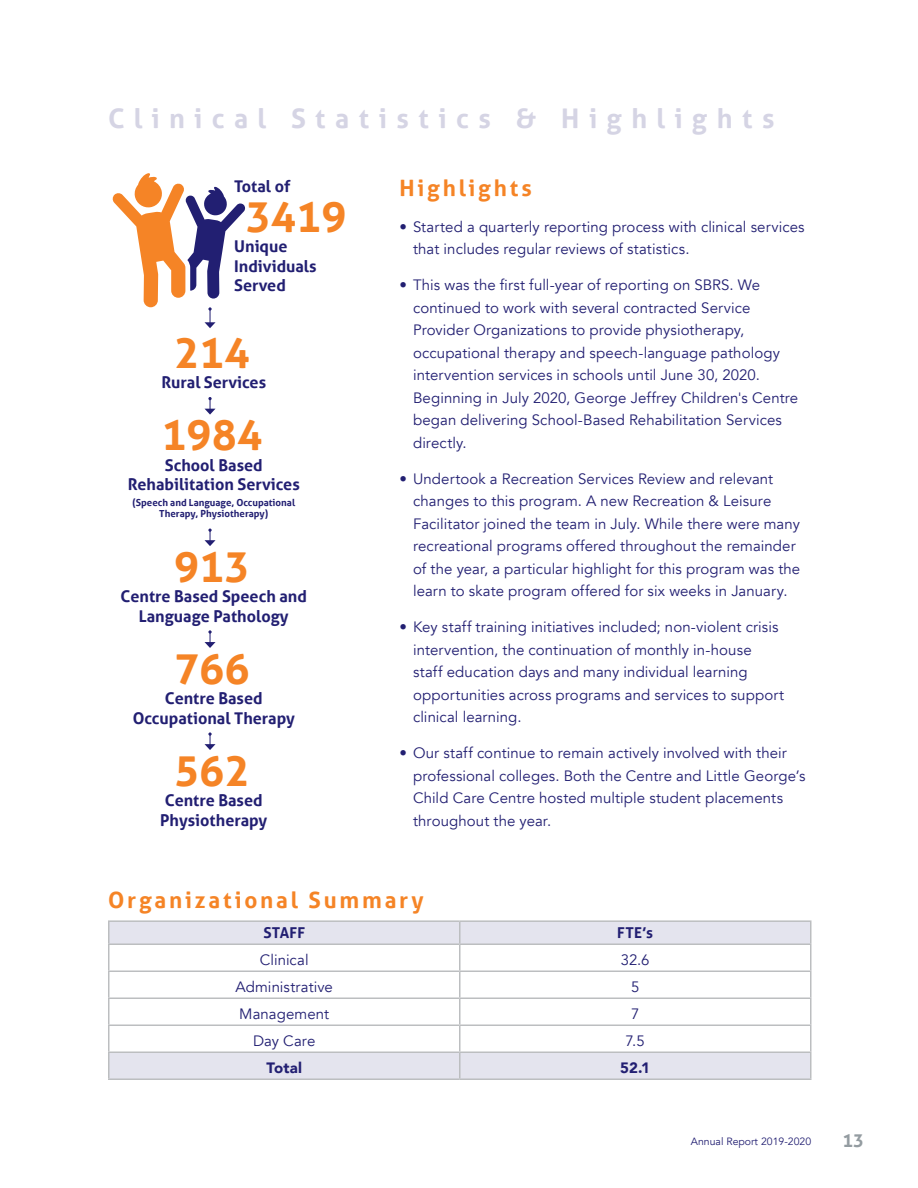
<style>
.page{position:relative;width:918px;height:1188px;background:#fff}
.page>*{position:absolute;margin:0;border:0;box-sizing:border-box;transform-origin:0 0}
.t1{font:700 42.15px/82.3px "Aller";color:#f58426}
.t2{font:700 27px "Aller";letter-spacing:.35em;color:#d5d4e4}
.t3{font:700 22.5px "Aller";letter-spacing:.125em;color:#f58426}
.t4{font:700 18px "Aller";color:#949ca1}
.t5{font:700 16.2px/19.4px "Aller";color:#221f72;text-align:center}
.t6{font:15px/22.5px "Avenir";letter-spacing:.005em;color:#221f72}
.t7{font:700 15px "Aller";letter-spacing:.015em;color:#221f72}
.t8{font:900 15px "Avenir";letter-spacing:.01em;color:#221f72}
.t9{font:10.5px "Avenir";color:#221f72}
.t10{font:700 9.75px/11.7px "Aller";color:#221f72;text-align:center}
</style>
<div class="page">
<svg style="left:205px;top:397px;width:11px;height:18px"></svg>
<svg style="left:205px;top:529px;width:11px;height:17px"></svg>
<svg style="left:205px;top:630px;width:11px;height:18px"></svg>
<svg style="left:205px;top:732px;width:11px;height:18px"></svg>
<svg style="left:112px;top:173px;width:133px;height:155px"></svg>
<svg style="left:110px;top:922px;width:700px;height:156px"></svg>
<hr style="left:108px;top:920px;width:352px;height:2px;background:#bcbec0">
<hr style="left:108px;top:922px;width:2px;height:22px;background:#bcbec0">
<hr style="left:460px;top:920px;width:352px;height:2px;background:#bcbec0">
<hr style="left:810px;top:922px;width:2px;height:22px;background:#bcbec0">
<hr style="left:108px;top:944px;width:352px;height:1px;background:#bcbec0">
<hr style="left:108px;top:945px;width:2px;height:25px;background:#bcbec0">
<hr style="left:460px;top:944px;width:352px;height:1px;background:#bcbec0">
<hr style="left:810px;top:945px;width:2px;height:25px;background:#bcbec0">
<hr style="left:108px;top:970px;width:352px;height:2px;background:#bcbec0">
<hr style="left:108px;top:972px;width:2px;height:26px;background:#bcbec0">
<hr style="left:460px;top:970px;width:352px;height:2px;background:#bcbec0">
<hr style="left:810px;top:972px;width:2px;height:26px;background:#bcbec0">
<hr style="left:108px;top:998px;width:352px;height:1px;background:#bcbec0">
<hr style="left:108px;top:999px;width:2px;height:25px;background:#bcbec0">
<hr style="left:460px;top:998px;width:352px;height:1px;background:#bcbec0">
<hr style="left:810px;top:999px;width:2px;height:25px;background:#bcbec0">
<hr style="left:108px;top:1024px;width:352px;height:2px;background:#bcbec0">
<hr style="left:108px;top:1026px;width:2px;height:26px;background:#bcbec0">
<hr style="left:460px;top:1024px;width:352px;height:2px;background:#bcbec0">
<hr style="left:810px;top:1026px;width:2px;height:26px;background:#bcbec0">
<hr style="left:108px;top:1052px;width:352px;height:1px;background:#bcbec0">
<hr style="left:108px;top:1053px;width:2px;height:25px;background:#bcbec0">
<hr style="left:108px;top:1078px;width:352px;height:2px;background:#bcbec0">
<hr style="left:460px;top:1052px;width:352px;height:1px;background:#bcbec0">
<svg style="left:459px;top:922px;width:1px;height:156px"></svg>
<hr style="left:810px;top:1053px;width:2px;height:25px;background:#bcbec0">
<hr style="left:460px;top:1078px;width:352px;height:2px;background:#bcbec0">
<h2 class="t2" style="left:108px;top:102px;width:668px">Clinical Statistics &amp; Highlights</h2>
<p class="t5" style="left:234px;top:176px;width:58px">Total of</p>
<h1 class="t1" style="left:246px;top:175px;width:102px">3419</h1>
<p class="t5" style="left:234px;top:237px;width:84px;text-align:left">Unique<br>Individuals<br>Served</p>
<h1 class="t1" style="left:161px;top:311px;width:102px">214<br>1984</h1>
<p class="t5" style="left:161px;top:373px;width:106px">Rural Services</p>
<p class="t5" style="left:128px;top:455px;width:174px">School Based<br>Rehabilitation Services</p>
<p class="t10" style="left:132px;top:496px;width:164px">(Speech and Language, Occupational<br>Therapy, Physiotherapy)</p>
<h1 class="t1" style="left:174px;top:525px;width:77px">913</h1>
<p class="t5" style="left:121px;top:587px;width:188px">Centre Based Speech and<br>Language Pathology</p>
<h1 class="t1" style="left:174px;top:627px;width:77px">766</h1>
<p class="t5" style="left:133px;top:689px;width:164px">Centre Based<br>Occupational Therapy</p>
<h1 class="t1" style="left:174px;top:729px;width:77px">562</h1>
<p class="t5" style="left:160px;top:791px;width:109px;text-align:left">Centre Based<br>Physiotherapy</p>
<h3 class="t3" style="left:400px;top:174px;width:134px">Highlights</h3>
<p class="t6" style="left:413px;top:216px;width:393px;text-indent:-14px">• Started a quarterly reporting process with clinical services that includes regular reviews of statistics.</p>
<p class="t6" style="left:413px;top:274px;width:387px;text-indent:-14px">• This was the first full-year of reporting on SBRS. We continued to work with several contracted Service Provider Organizations to provide physiotherapy, occupational therapy and speech-language pathology intervention services in schools until June 30, 2020.<br>Beginning in July 2020, George Jeffrey Children's Centre began delivering School-Based Rehabilitation Services directly.</p>
<p class="t6" style="left:413px;top:468px;width:389px;text-indent:-14px">• Undertook a Recreation Services Review and relevant changes to this program. A new Recreation &amp; Leisure Facilitator joined the team in July. While there were many recreational programs offered throughout the remainder of the year, a particular highlight for this program was the learn to skate program offered for six weeks in January.</p>
<p class="t6" style="left:413px;top:616px;width:373px;text-indent:-14px">• Key staff training initiatives included; non-violent crisis intervention, the continuation of monthly in-house staff education days and many individual learning opportunities across programs and services to support clinical learning.</p>
<p class="t6" style="left:413px;top:742px;width:394px;text-indent:-14px">• Our staff continue to remain actively involved with their professional colleges. Both the Centre and Little George’s Child Care Centre hosted multiple student placements throughout the year.</p>
<h3 class="t3" style="left:108px;top:886px;width:317px">Organizational Summary</h3>
<p class="t7" style="left:263px;top:924px;width:43px">STAFF</p>
<p class="t7" style="left:617px;top:924px;width:37px">FTE’s</p>
<p class="t6" style="left:260px;top:949px;width:50px">Clinical</p>
<p class="t6" style="left:621px;top:949px;width:30px">32.6</p>
<p class="t6" style="left:236px;top:976px;width:99px">Administrative</p>
<p class="t6" style="left:631px;top:976px;width:10px">5</p>
<p class="t6" style="left:239px;top:1003px;width:91px">Management</p>
<p class="t6" style="left:631px;top:1003px;width:10px">7</p>
<p class="t6" style="left:253px;top:1030px;width:64px">Day Care</p>
<p class="t6" style="left:626px;top:1030px;width:21px">7.5</p>
<p class="t8" style="left:266px;top:1055px;width:37px">Total</p>
<p class="t8" style="left:620px;top:1055px;width:31px">52.1</p>
<p class="t9" style="left:691px;top:1135px;width:122px">Annual Report 2019-2020</p>
<p class="t4" style="left:842px;top:1130px;width:23px">13</p>
</div>
